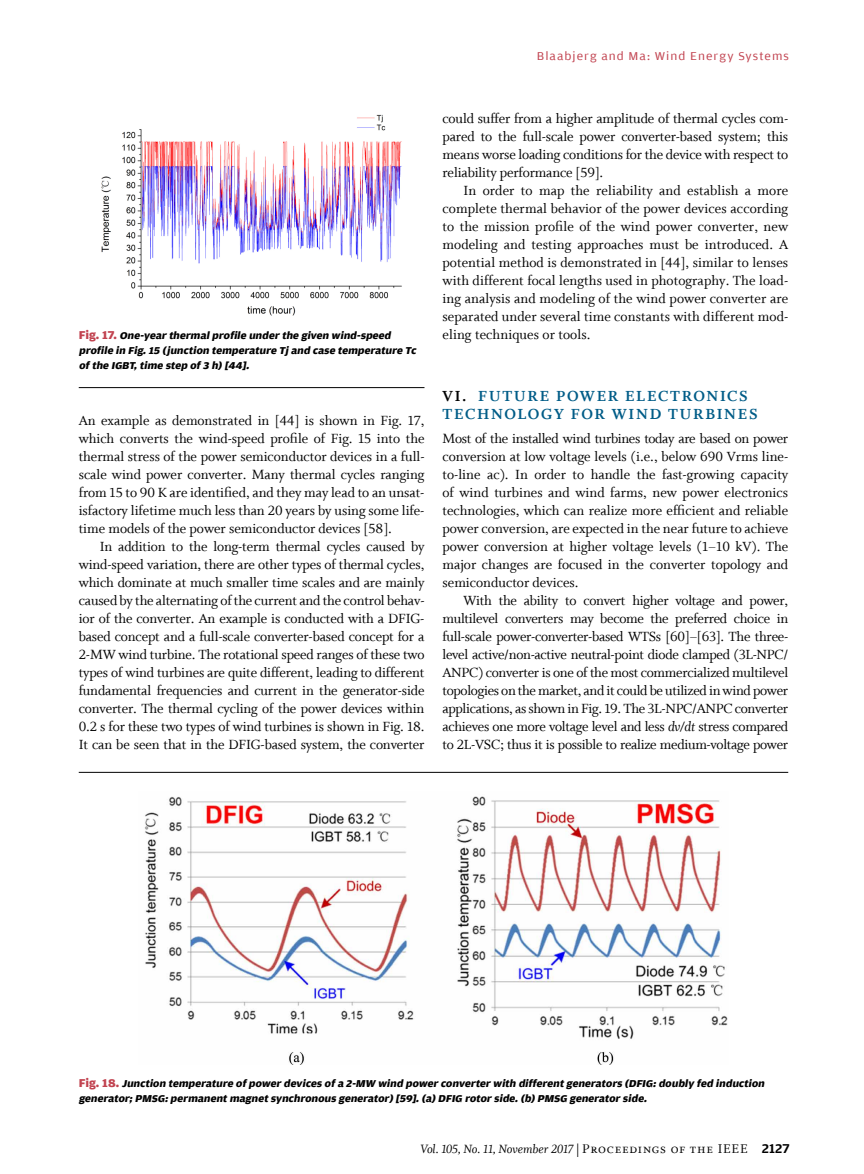
<style>
.page{position:relative;width:864px;height:1174px;background:#fff}
.page>*{position:absolute;margin:0;border:0;box-sizing:border-box;transform-origin:0 0}
.t1{font:16.5px/18px "Whitman Bold LF";letter-spacing:.105em;color:#005c87}
.t2{font:15px/18px "Whitman Roman LF";letter-spacing:-.005em;color:#000;text-align:justify}
.t3{font:13.5px "Whitman Italic LF";letter-spacing:-.01em;color:#000}
.t4{font:12px "Amplitude Wide";letter-spacing:.09em;color:#c1424f}
.t5{font:italic 700 10.5px/15px "Amplitude Wide";color:#000}
.s1{font-style:normal;font-size:12px;color:#c1424f}
.s2{color:#000}
.s3{font-family:"Whitman Italic LF"}
.s4{font-family:"Whitman Small Caps LF";font-size:14.25px}
.s5{font-family:"Amplitude Wide";font-weight:500}
</style>
<div class="page">
<hr style="left:79px;top:387px;width:345px;height:1px;background:#000">
<img style="left:101px;top:114px;width:301px;height:202px">
<hr style="left:79px;top:772px;width:709px;height:1px;background:#000">
<img style="left:144px;top:796px;width:584px;height:268px">
<p class="t4" style="left:537px;top:50px;width:254px">Blaabjerg and Ma: Wind Energy Systems</p>
<p class="t5" style="left:79px;top:328px;width:341px"><span class="s1">F i g . 1 7.</span> One-year thermalprofile under the given wind-speed profile in Fig.15 (junction temperature Tj and case temperature Tc of the IGBT,time step of 3 h) [44].</p>
<p class="t2" style="left:79px;top:411px;width:347px">An example as demonstrated in [44] is shown in Fig. 17, which converts the wind-speed profile of Fig. 15 into the thermal stress of the power semiconductor devices in a full&shy;scale wind power converter. Many thermal cycles ranging from 15 to 90 K are identified, and they may lead to an unsat&shy;isfactory lifetime much less than 20 years by using some life&shy;time models of the power semiconductor devices [58].</p>
<p class="t2" style="left:79px;top:537px;width:347px;text-indent:21px">In addition to the long-term thermal cycles caused by wind-speed variation, there are other types of thermal cycles, which dominate at much smaller time scales and are mainly caused by the alternating of the current and the control behav&shy;ior of the converter. An example is conducted with a DFIG&shy;based concept and a full-scale converter-based concept for a 2-MW wind turbine. The rotational speed ranges of these two types of wind turbines are quite different, leading to different fundamental frequencies and current in the generator-side converter. The thermal cycling of the power devices within 0.2 s for these two types of wind turbines is shown in Fig. 18.<br>It can be seen that in the DFIG-based system, the converter</p>
<p class="t2" style="left:442px;top:110px;width:347px">could suffer from a higher amplitude of thermal cycles com&shy;pared to the full-scale power converter-based system; this means worse loading conditions for the device with respect to reliability performance [59].</p>
<p class="t2" style="left:442px;top:182px;width:347px;text-indent:21px">In order to map the reliability and establish a more complete thermal behavior of the power devices according to the mission profile of the wind power converter, new modeling and testing approaches must be introduced. A potential method is demonstrated in [44], similar to lenses with different focal lengths used in photography. The load&shy;ing analysis and modeling of the wind power converter are separated under several time constants with different mod&shy;eling techniques or tools.</p>
<p class="t1" style="left:442px;top:387px;width:317px"><span class="s2">VI.</span> FUTURE POWER ELECTRONICS<br>TECHNOLOGY FOR WIND TURBINES</p>
<p class="t2" style="left:442px;top:429px;width:347px">Most of the installed wind turbines today are based on power conversion at low voltage levels (i.e., below 690 Vrms line&shy;to-line ac). In order to handle the fast-growing capacity of wind turbines and wind farms, new power electronics technologies, which can realize more efficient and reliable power conversion, are expected in the near future to achieve power conversion at higher voltage levels (1–10 kV). The major changes are focused in the converter topology and semiconductor devices.</p>
<p class="t2" style="left:442px;top:591px;width:347px;text-indent:21px">With the ability to convert higher voltage and power, multilevel converters may become the preferred choice in full-scale power-converter-based WTSs [60]–[63]. The three&shy;level active/non-active neutral-point diode clamped (3L-NPC/ ANPC) converter is one of the most commercialized multilevel topologies on the market, and it could be utilized in wind power applications, as shown in Fig. 19. The 3L-NPC/ANPC converter achieves one more voltage level and less <span class="s3">dv/dt</span> stress compared to 2L-VSC; thus it is possible to realize medium-voltage power</p>
<p class="t5" style="left:79px;top:1076px;width:689px"><span class="s1">F i g . 1 8 .</span> Junction temperature of power devices of a 2-MW wind power converter with different generators (DFIG:doubly fed induction generator;PMSG:permanent magnet synchronous generator) [59].(a) DFIG rotor side.(b) PMSG generator side.</p>
<p class="t3" style="left:421px;top:1141px;width:371px">Vol. 105, No. 11, November 2017 | <span class="s4">Proceedings of the IEEE</span> <span class="s5">2127</span></p>
</div>
